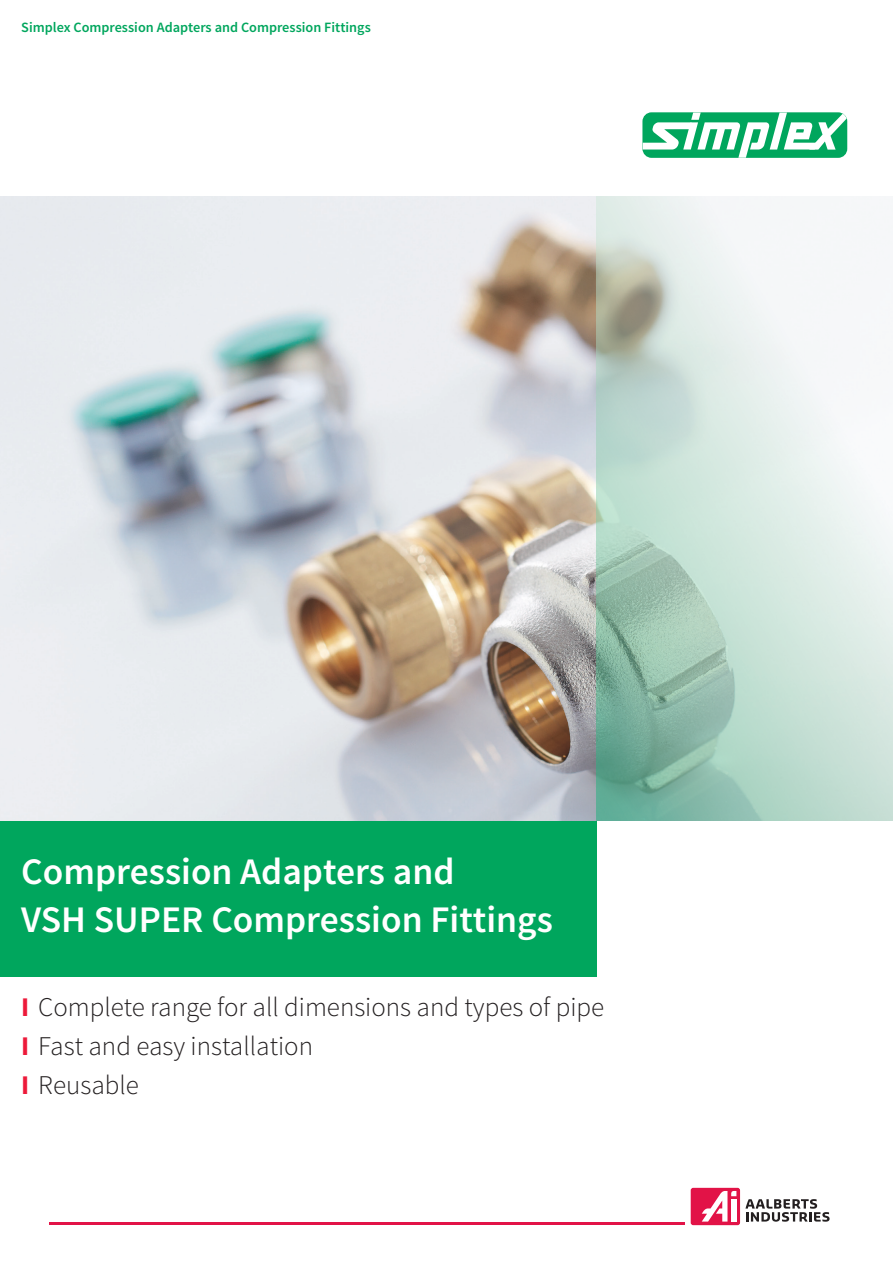
<style>
.page{position:relative;width:893px;height:1263px;background:#fff}
.page>*{position:absolute;margin:0;border:0;box-sizing:border-box;transform-origin:0 0}
.t1{font:600 37.5px/48px "Source Sans Pro";color:#fff}
.t2{font:300 27px/39px "Source Sans Pro";color:#231f20}
.t3{font:600 14.25px "Source Sans Pro";color:#00a65d}
.s1{font-weight:700;color:#ed1a3a}
</style>
<div class="page">
<div style="left:0;top:821px;width:597px;height:156px;background:#00a65d"></div>
<img style="left:0;top:197px;width:597px;height:624px">
<svg style="left:597px;top:197px;width:296px;height:624px"></svg>
<svg style="left:745px;top:1199px;width:85px;height:23px"></svg>
<div style="left:691px;top:1188px;width:49px;height:37px;background:#e21347;border-radius:2px"></div>
<svg style="left:702px;top:1191px;width:34px;height:30px"></svg>
<hr style="left:49px;top:1222px;width:636px;height:2px;background:#e21347">
<svg style="left:642px;top:112px;width:205px;height:46px"></svg>
<p class="t3" style="left:21px;top:18px;width:351px">Simplex Compression Adapters and Compression Fittings</p>
<h1 class="t1" style="left:21px;top:848px;width:533px">Compression Adapters and<br>VSH SUPER Compression Fittings</h1>
<p class="t2" style="left:21px;top:987px;width:584px"><span class="s1">I</span> Complete range for all dimensions and types of pipe<br><span class="s1">I</span> Fast and easy installation<br><span class="s1">I</span> Reusable</p>
</div>
